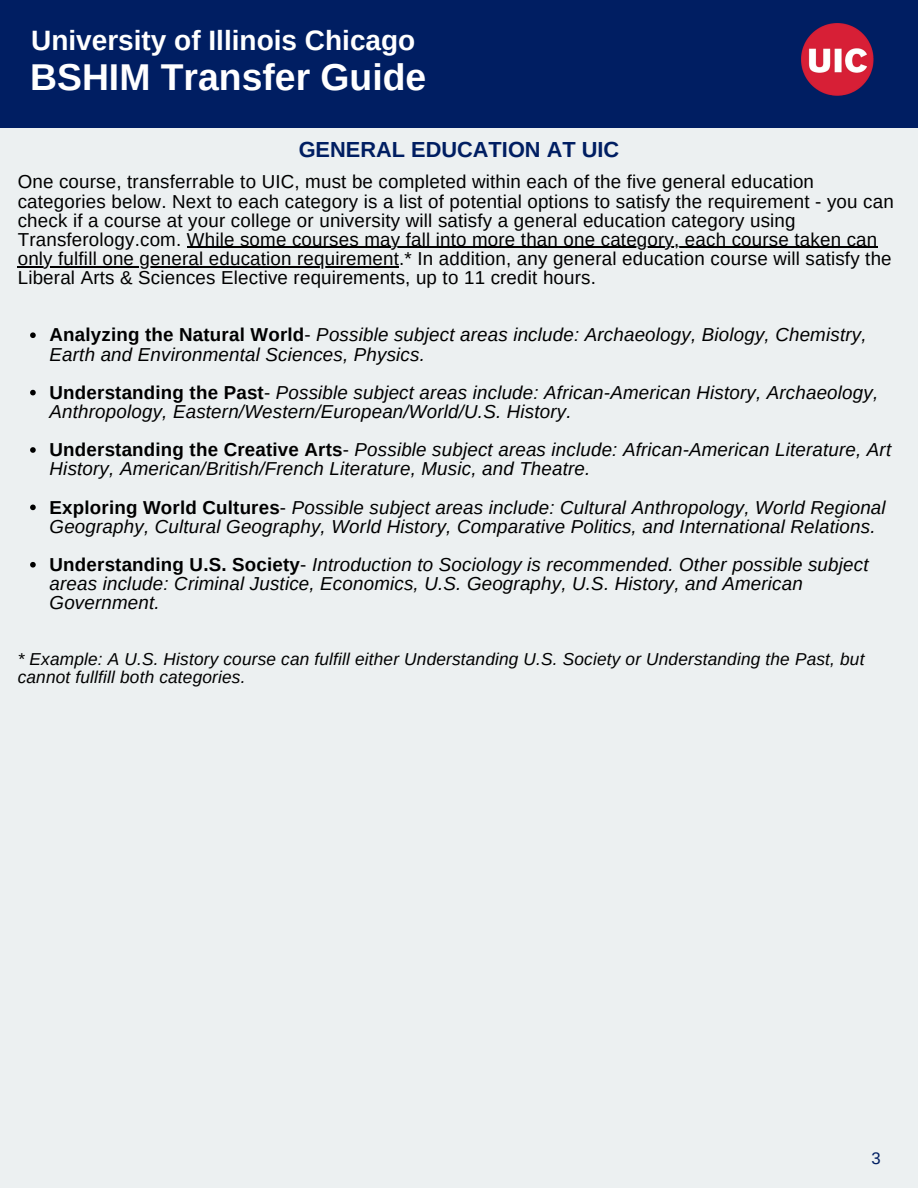
<style>
.page{position:relative;width:918px;height:1188px;background:#ecf0f1}
.page>*{position:absolute;margin:0;border:0;box-sizing:border-box;transform-origin:0 0}
.t1{font:700 37.35px "Arimo";color:#fff}
.t2{font:700 28.05px "Arimo";color:#fff}
.t3{font:700 21.75px "Arimo";color:#001e62}
.t4{font:italic 18.75px/19.2px "Arimo";letter-spacing:.01em;color:#000}
.t5{font:18.75px/19.2px "Arimo";letter-spacing:.01em;color:#000}
.t6{font:italic 17.25px/18px "Arimo";letter-spacing:.01em;color:#000}
.t7{font:16.65px "Arimo";color:#001e62}
.s1{font-weight:700;font-style:normal}
.s2{font-style:normal}
</style>
<div class="page">
<div style="left:0;top:0;width:918px;height:127px;background:#001e62"></div>
<img style="left:802px;top:24px;width:72px;height:72px">
<svg style="left:30px;top:332px;width:6px;height:6px"></svg>
<svg style="left:30px;top:390px;width:6px;height:5px"></svg>
<svg style="left:30px;top:447px;width:6px;height:6px"></svg>
<svg style="left:30px;top:505px;width:6px;height:5px"></svg>
<svg style="left:30px;top:562px;width:6px;height:6px"></svg>
<hr style="left:187px;top:247px;width:690px;height:1px;background:#000">
<hr style="left:18px;top:266px;width:381px;height:1px;background:#000">
<p class="t2" style="left:31px;top:24px;width:386px">University of Illinois Chicago</p>
<p class="t1" style="left:30px;top:56px;width:398px">BSHIM Transfer Guide</p>
<p class="t3" style="left:299px;top:137px;width:322px">GENERAL EDUCATION AT UIC</p>
<p class="t5" style="left:18px;top:172px;width:878px">One course, transferrable to UIC, must be completed within each of the five general education categories below. Next to each category is a list of potential options to satisfy the requirement - you can check if a course at your college or university will satisfy a general education category using Transferology.com. While some courses may fall into more than one category, each course taken can only fulfill one general education requirement.* In addition, any general education course will satisfy the Liberal Arts &amp; Sciences Elective requirements, up to 11 credit hours.</p>
<p class="t4" style="left:50px;top:325px;width:818px"><span class="s1">Analyzing the Natural World</span><span class="s2">-</span> Possible subject areas include: Archaeology, Biology, Chemistry,<br>Earth and Environmental Sciences, Physics.</p>
<p class="t4" style="left:50px;top:383px;width:830px"><span class="s1">Understanding the Past</span><span class="s2">-</span> Possible subject areas include: African-American History, Archaeology,<br>Anthropology, Eastern/Western/European/World/U.S. History.</p>
<p class="t4" style="left:50px;top:440px;width:843px"><span class="s1">Understanding the Creative Arts</span><span class="s2">-</span> Possible subject areas include: African-American Literature, Art<br>History, American/British/French Literature, Music, and Theatre.</p>
<p class="t4" style="left:50px;top:497px;width:838px"><span class="s1">Exploring World Cultures</span><span class="s2">-</span> Possible subject areas include: Cultural Anthropology, World Regional<br>Geography, Cultural Geography, World History, Comparative Politics, and International Relations.</p>
<p class="t4" style="left:50px;top:555px;width:820px"><span class="s1">Understanding U.S. Society</span><span class="s2">-</span> Introduction to Sociology is recommended. Other possible subject areas include: Criminal Justice, Economics, U.S. Geography, U.S. History, and American<br>Government.</p>
<p class="t6" style="left:18px;top:650px;width:848px">* Example: A U.S. History course can fulfill either Understanding U.S. Society or Understanding the Past, but cannot fullfill both categories.</p>
<p class="t7" style="left:871px;top:1149px;width:11px">3</p>
</div>
